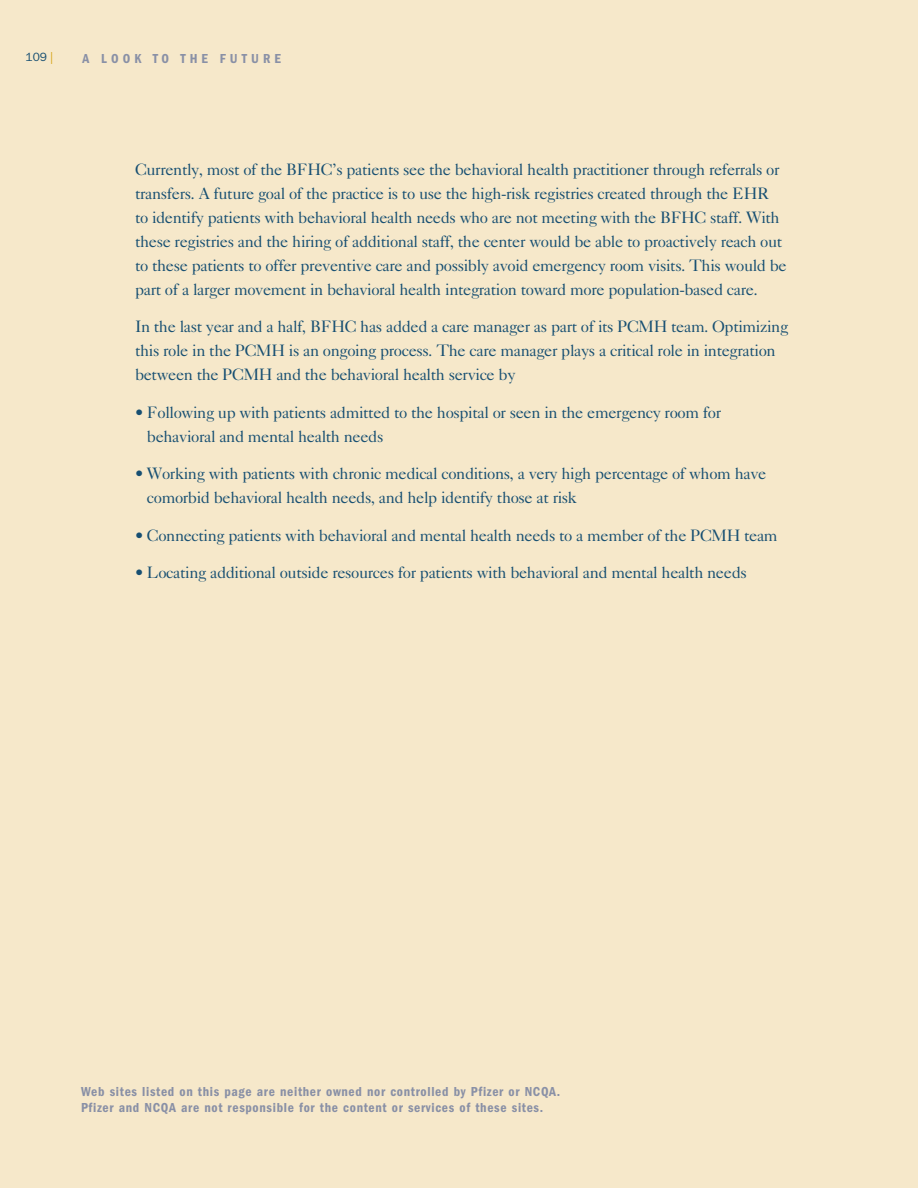
<style>
.page{position:relative;width:918px;height:1188px;background:#f6e8ca}
.page>*{position:absolute;margin:0;border:0;box-sizing:border-box;transform-origin:0 0}
.Body_text{font:16.5px/24px "Caslon Five Forty";letter-spacing:-.025em;color:#174f72}
.t1{font:600 condensed 13.5px/16.2px "Franklin Gothic";letter-spacing:.05em;color:#8990a6}
.t2{font:600 condensed 13.5px "Franklin Gothic";letter-spacing:.3em;color:#8990a6}
.t3{font:12px "ITC Franklin Gothic Std";color:#174f72}
.s1{color:#d49f0c}
</style>
<div class="page">
<p class="t3" style="left:26px;top:50px;width:29px">109 <span class="s1">|</span></p>
<p class="t2" style="left:83px;top:50px;width:200px">A LOOK TO THE FUTURE</p>
<p class="Body_text" style="left:135px;top:157px;width:653px">Currently, most of the BFHC’s patients see the behavioral health practitioner through referrals or transfers. A future goal of the practice is to use the high-risk registries created through the EHR<br>to identify patients with behavioral health needs who are not meeting with the BFHC staff. With these registries and the hiring of additional staff, the center would be able to proactively reach out to these patients to offer preventive care and possibly avoid emergency room visits. This would be part of a larger movement in behavioral health integration toward more population-based care.</p>
<p class="Body_text" style="left:135px;top:314px;width:655px">In the last year and a half, BFHC has added a care manager as part of its PCMH team. Optimizing this role in the PCMH is an ongoing process. The care manager plays a critical role in integration between the PCMH and the behavioral health service by</p>
<p class="Body_text" style="left:147px;top:400px;width:576px;text-indent:-12px">• Following up with patients admitted to the hospital or seen in the emergency room for behavioral and mental health needs</p>
<p class="Body_text" style="left:147px;top:461px;width:621px;text-indent:-12px">• Working with patients with chronic medical conditions, a very high percentage of whom have comorbid behavioral health needs, and help identify those at risk</p>
<p class="Body_text" style="left:135px;top:523px;width:644px">• Connecting patients with behavioral and mental health needs to a member of the PCMH team</p>
<p class="Body_text" style="left:135px;top:560px;width:613px">• Locating additional outside resources for patients with behavioral and mental health needs</p>
<p class="t1" style="left:81px;top:1083px;width:481px">Web sites listed on this page are neither owned nor controlled by Pfizer or NCQA.<br>Pfizer and NCQA are not responsible for the content or services of these sites.</p>
</div>
